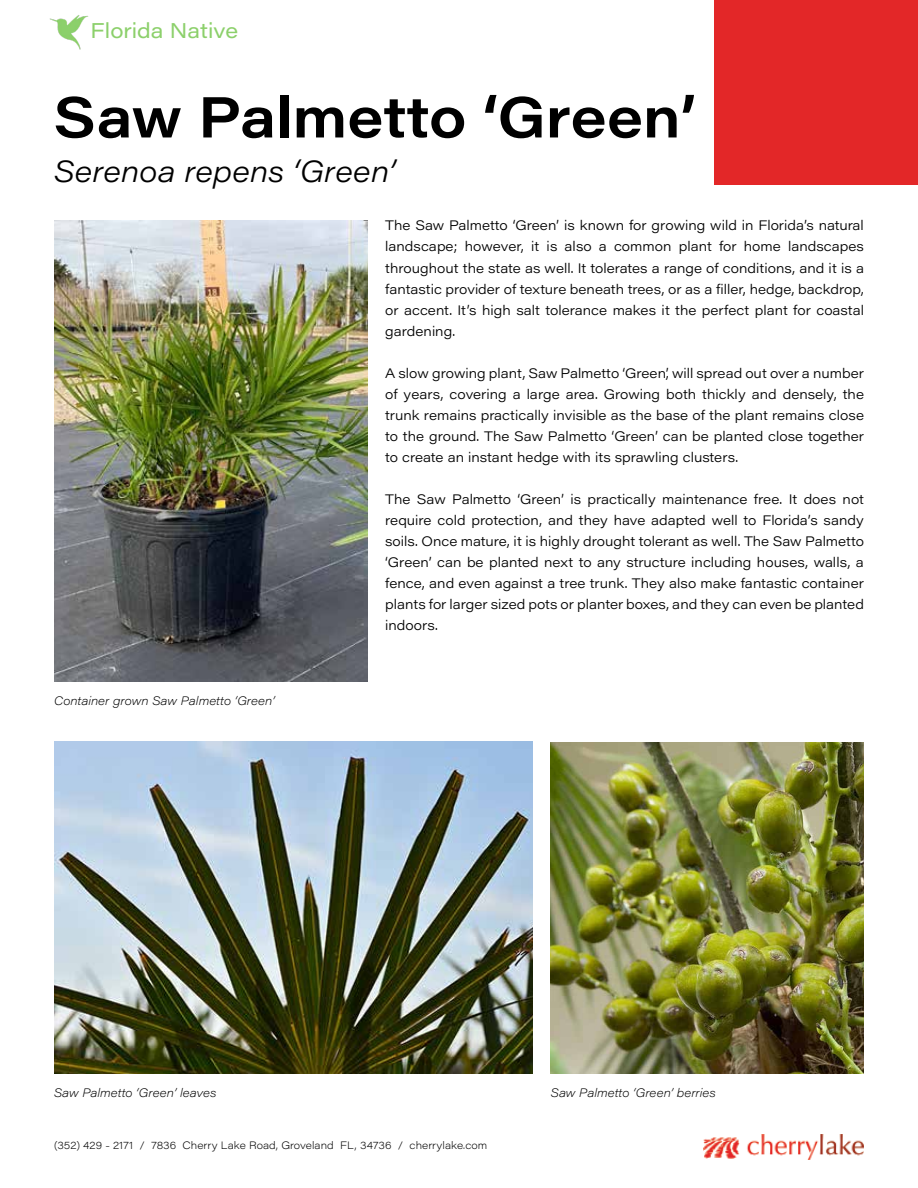
<style>
.page{position:relative;width:918px;height:1188px;background:#fff}
.page>*{position:absolute;margin:0;border:0;box-sizing:border-box;transform-origin:0 0}
.t1{font:600 57px "Acumin Pro Wide";color:#000}
.t2{font:italic 300 30px "Acumin Pro Wide";letter-spacing:.01em;color:#000}
.t3{font:21px "Acumin Pro Wide";color:#8cd06b}
.t4{font:300 13.5px/21px "Acumin Pro Wide";color:#000;text-align:justify}
.t5{font:italic 200 12px "Acumin Pro Wide";letter-spacing:.005em;color:#000}
.t6{font:200 10.5px "Acumin Pro Wide";color:#000}
</style>
<div class="page">
<img style="left:704px;top:1134px;width:160px;height:25px">
<div style="left:715px;top:0;width:203px;height:185px;background:#e32728"></div>
<img style="left:551px;top:742px;width:313px;height:332px">
<img style="left:54px;top:221px;width:313px;height:460px">
<img style="left:54px;top:742px;width:479px;height:332px">
<img style="left:49px;top:15px;width:40px;height:35px">
<h3 class="t3" style="left:91px;top:16px;width:149px">Florida Native</h3>
<h1 class="t1" style="left:54px;top:76px;width:644px">Saw Palmetto ‘Green’</h1>
<h2 class="t2" style="left:54px;top:150px;width:343px">Serenoa repens ‘Green’</h2>
<p class="t5" style="left:54px;top:692px;width:222px">Container grown Saw Palmetto ‘Green’</p>
<p class="t4" style="left:385px;top:215px;width:480px">The Saw Palmetto ‘Green’ is known for growing wild in Florida’s natural landscape; however, it is also a common plant for home landscapes throughout the state as well. It tolerates a range of conditions, and it is a fantastic provider of texture beneath trees, or as a filler, hedge, backdrop, or accent. It’s high salt tolerance makes it the perfect plant for coastal gardening.</p>
<p class="t4" style="left:385px;top:362px;width:480px">A slow growing plant, Saw Palmetto ‘Green’, will spread out over a number of years, covering a large area. Growing both thickly and densely, the trunk remains practically invisible as the base of the plant remains close to the ground. The Saw Palmetto ‘Green’ can be planted close together to create an instant hedge with its sprawling clusters.</p>
<p class="t4" style="left:385px;top:488px;width:480px">The Saw Palmetto ‘Green’ is practically maintenance free. It does not require cold protection, and they have adapted well to Florida’s sandy soils. Once mature, it is highly drought tolerant as well. The Saw Palmetto ‘Green’ can be planted next to any structure including houses, walls, a fence, and even against a tree trunk. They also make fantastic container plants for larger sized pots or planter boxes, and they can even be planted indoors.</p>
<p class="t5" style="left:54px;top:1084px;width:164px">Saw Palmetto ‘Green’ leaves</p>
<p class="t5" style="left:551px;top:1085px;width:167px">Saw Palmetto ‘Green’ berries</p>
<p class="t6" style="left:54px;top:1138px;width:435px">(352) 429 - 2171 / 7836 Cherry Lake Road, Groveland FL, 34736 / cherrylake.com</p>
</div>
